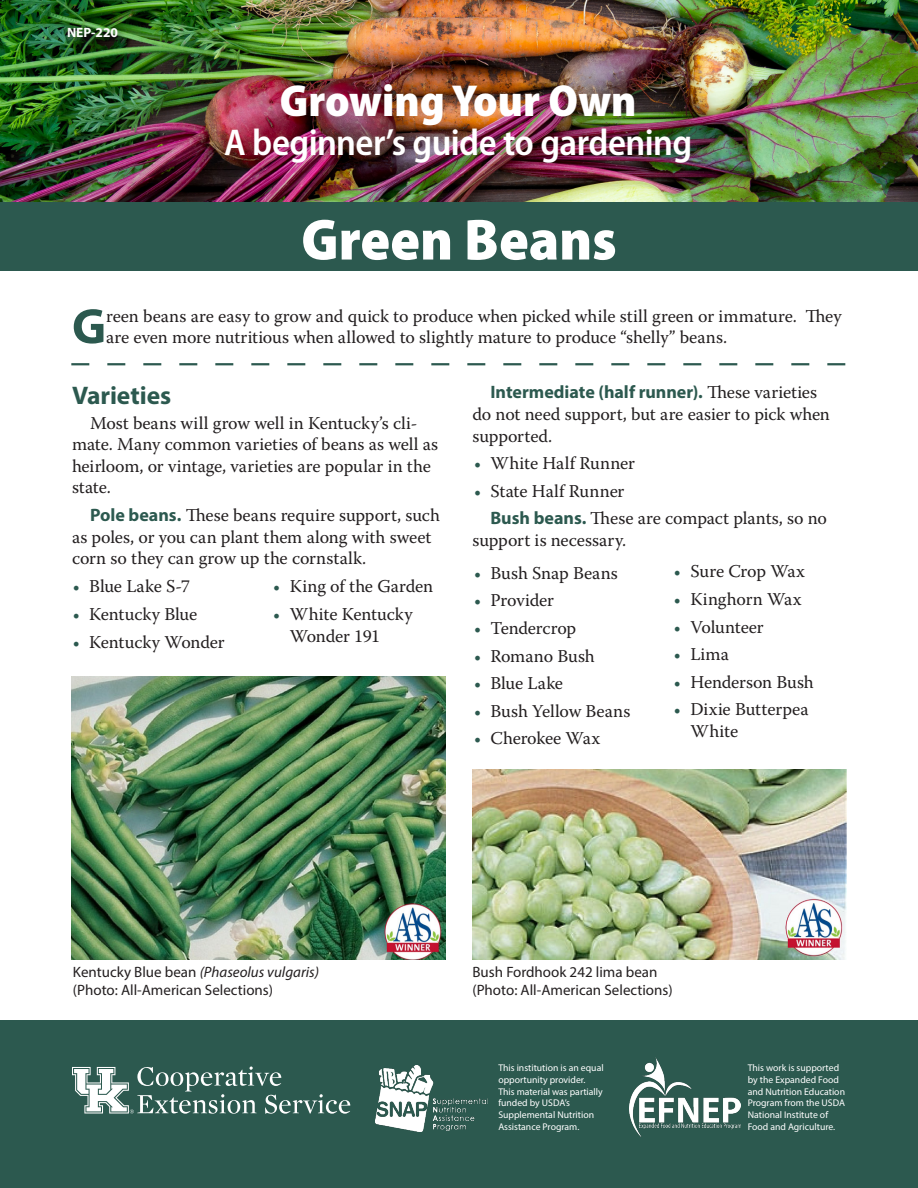
<style>
.page{position:relative;width:918px;height:1188px;background:#fff}
.page>*{position:absolute;margin:0;border:0;box-sizing:border-box;transform-origin:0 0}
.pub_title_2{font:900 semi-condensed 58.5px "Myriad Pro";color:#fff}
.drop_cap{font:700 50.1px "Myriad Pro";color:#2c594f}
.growing_your_own{font:900 semi-condensed 45px "Myriad Pro";color:#fff}
.a_beginners_guide{font:600 semi-condensed 37.5px "Myriad Pro";letter-spacing:-.015em;color:#fff}
._1{font:700 25.5px "Myriad Pro";letter-spacing:-.005em;color:#2c594f}
.drop_cap-2{font:18px/21.6px "Warnock Pro";letter-spacing:-.01em;color:#231f20}
.body{font:18px/21.6px "Warnock Pro";color:#231f20}
.caption{font:15px/18px "Myriad Pro";color:#231f20}
.PubNumber{font:700 13.5px "Myriad Pro";color:#fff}
.white__page_1{font:9.75px/11.7px "Myriad Pro";color:#fff}
.s1{font-family:"Myriad Pro";font-weight:700;color:#2c594f}
.s2{font-family:"Minion Pro";color:#2c594f}
.s3{font-style:italic}
</style>
<div class="page">
<div style="left:0;top:202px;width:918px;height:69px;background:#2c594f"></div>
<img style="left:0;top:0;width:918px;height:202px">
<div style="left:63px;top:23px;width:65px;height:25px;background:#231f20;opacity:.75"></div>
<svg style="left:71px;top:363px;width:774px;height:2px"></svg>
<img style="left:71px;top:676px;width:374px;height:284px">
<img style="left:472px;top:770px;width:375px;height:190px">
<div style="left:0;top:1020px;width:918px;height:168px;background:#2c594f"></div>
<img style="left:375px;top:1066px;width:113px;height:65px">
<img style="left:630px;top:1057px;width:111px;height:79px">
<svg style="left:72px;top:1067px;width:278px;height:47px"></svg>
<p class="PubNumber" style="left:67px;top:24px;width:53px">NEP-220</p>
<p class="growing_your_own" style="left:280px;top:72px;width:358px">Growing Your Own</p>
<p class="a_beginners_guide" style="left:224px;top:119px;width:470px">A beginner’s guide to gardening</p>
<p class="pub_title_2" style="left:301px;top:201px;width:317px">Green Beans</p>
<p class="drop_cap" style="left:72px;top:294px;width:36px">G</p>
<p class="drop_cap-2" style="left:106px;top:305px;width:737px">reen beans are easy to grow and quick to produce when picked while still green or immature. They are even more nutritious when allowed to slightly mature to produce “shelly” beans.</p>
<p class="_1" style="left:72px;top:379px;width:101px">Varieties</p>
<p class="body" style="left:72px;top:412px;width:368px;text-indent:18px">Most beans will grow well in Kentucky’s cli&shy;mate. Many common varieties of beans as well as heirloom, or vintage, varieties are popular in the state.</p>
<p class="body" style="left:72px;top:504px;width:369px;text-indent:18px"><span class="s1">Pole beans.</span> These beans require support, such as poles, or you can plant them along with sweet corn so they can grow up the cornstalk.</p>
<p class="drop_cap-2" style="left:73px;top:575px;width:119px"><span class="s2">•</span> Blue Lake S-7</p>
<p class="drop_cap-2" style="left:73px;top:603px;width:126px"><span class="s2">•</span> Kentucky Blue</p>
<p class="drop_cap-2" style="left:73px;top:631px;width:153px"><span class="s2">•</span> Kentucky Wonder</p>
<p class="drop_cap-2" style="left:273px;top:575px;width:161px"><span class="s2">•</span> King of the Garden</p>
<p class="drop_cap-2" style="left:290px;top:603px;width:124px;text-indent:-16px"><span class="s2">•</span> White Kentucky<br>Wonder 191</p>
<p class="body" style="left:472px;top:381px;width:359px;text-indent:18px"><span class="s1">Intermediate (half runner).</span> These varieties do not need support, but are easier to pick when supported.</p>
<p class="drop_cap-2" style="left:474px;top:452px;width:163px"><span class="s2">•</span> White Half Runner</p>
<p class="drop_cap-2" style="left:474px;top:480px;width:152px"><span class="s2">•</span> State Half Runner</p>
<p class="body" style="left:472px;top:507px;width:356px;text-indent:18px"><span class="s1">Bush beans.</span> These are compact plants, so no support is necessary.</p>
<p class="drop_cap-2" style="left:474px;top:562px;width:145px"><span class="s2">•</span> Bush Snap Beans</p>
<p class="drop_cap-2" style="left:474px;top:589px;width:82px"><span class="s2">•</span> Provider</p>
<p class="drop_cap-2" style="left:474px;top:617px;width:104px"><span class="s2">•</span> Tendercrop</p>
<p class="drop_cap-2" style="left:474px;top:645px;width:122px"><span class="s2">•</span> Romano Bush</p>
<p class="drop_cap-2" style="left:474px;top:672px;width:91px"><span class="s2">•</span> Blue Lake</p>
<p class="drop_cap-2" style="left:474px;top:700px;width:158px"><span class="s2">•</span> Bush Yellow Beans</p>
<p class="drop_cap-2" style="left:474px;top:727px;width:128px"><span class="s2">•</span> Cherokee Wax</p>
<p class="drop_cap-2" style="left:674px;top:560px;width:133px"><span class="s2">•</span> Sure Crop Wax</p>
<p class="drop_cap-2" style="left:674px;top:588px;width:129px"><span class="s2">•</span> Kinghorn Wax</p>
<p class="drop_cap-2" style="left:674px;top:616px;width:91px"><span class="s2">•</span> Volunteer</p>
<p class="drop_cap-2" style="left:674px;top:643px;width:57px"><span class="s2">•</span> Lima</p>
<p class="drop_cap-2" style="left:674px;top:671px;width:141px"><span class="s2">•</span> Henderson Bush</p>
<p class="drop_cap-2" style="left:690px;top:698px;width:120px;text-indent:-16px"><span class="s2">•</span> Dixie Butterpea<br>White</p>
<p class="caption" style="left:73px;top:963px;width:248px">Kentucky Blue bean <span class="s3">(Phaseolus vulgaris) </span>(Photo: All-American Selections)</p>
<p class="caption" style="left:472px;top:963px;width:186px">Bush Fordhook 242 lima bean</p>
<p class="caption" style="left:472px;top:981px;width:202px">(Photo: All-American Selections)</p>
<p class="white__page_1" style="left:498px;top:1062px;width:107px">This institution is an equal opportunity provider.<br>This material was partially funded by USDA’s<br>Supplemental Nutrition<br>Assistance Program.</p>
<p class="white__page_1" style="left:748px;top:1062px;width:99px">This work is supported by the Expanded Food and Nutrition Education<br>Program from the USDA<br>National Institute of<br>Food and Agriculture.</p>
</div>
